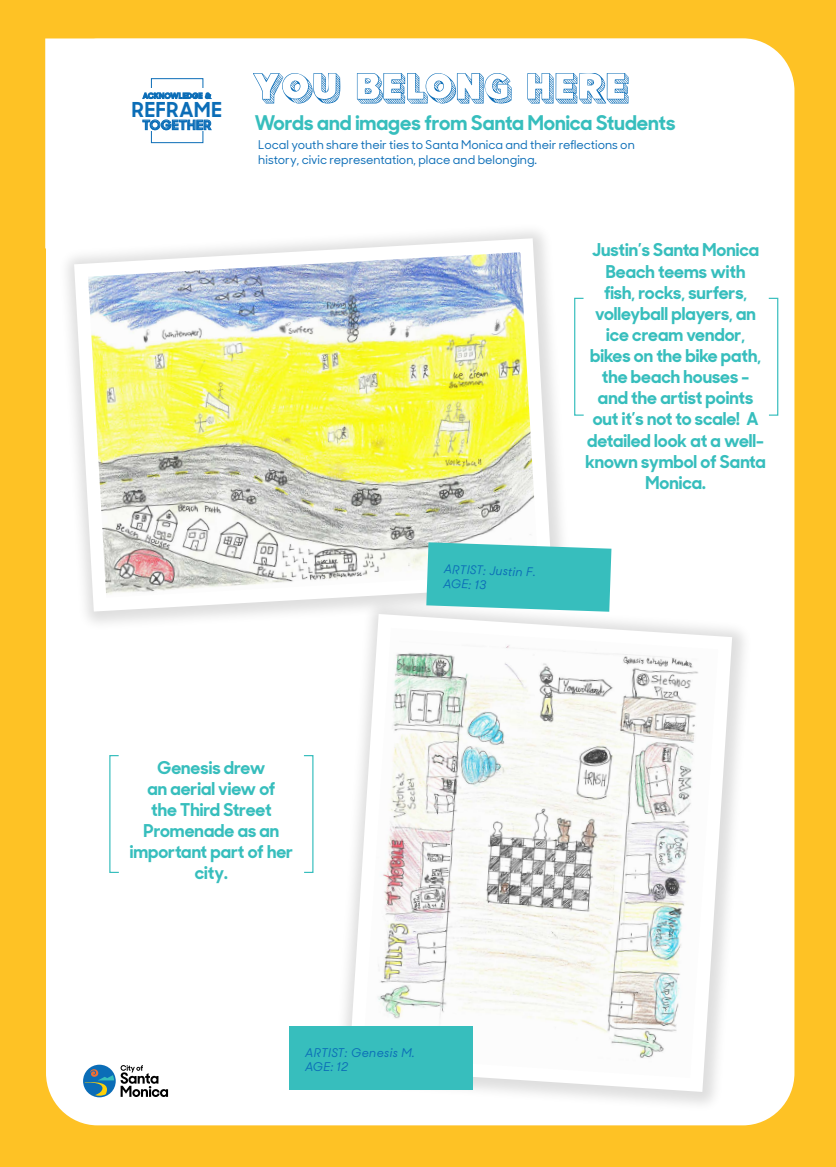
<style>
.page{position:relative;width:836px;height:1167px;background:#fff}
.page>*{position:absolute;margin:0;border:0;box-sizing:border-box;transform-origin:0 0}
.t1{font:700 20.56px "Santa Monica Sharp";letter-spacing:.035em;color:#0b6db7}
.t2{font:700 20.16px "Santa Monica Sharp";color:#37bebd}
.t3{font:700 17.6px/21.1px "Santa Monica Sharp";color:#37bebd;text-align:center}
.t4{font:700 13.16px "Santa Monica Sharp";letter-spacing:.045em;color:#0b6db7}
.t5{font:500 12px/14.4px "Santa Monica Sharp";color:#0b6db7}
.t6{font:italic 500 12px/14.4px "Santa Monica Sharp";letter-spacing:.03em;color:#0b6db7}
.t7{font:700 7.76px "Santa Monica Sharp";letter-spacing:.03em;color:#0b6db7}
</style>
<div class="page">
<div style="left:0;top:0;width:835px;height:1166px;background:#fec225"></div>
<div style="left:45px;top:38px;width:749px;height:1087px;background:#fff"></div>
<svg style="left:83px;top:1064px;width:33px;height:33px"></svg>
<svg style="left:85px;top:1069px;width:29px;height:26px"></svg>
<svg style="left:120px;top:1065px;width:48px;height:31px"></svg>
<div style="left:58px;top:222px;width:514px;height:410px;background:#fff"></div>
<img style="left:67px;top:231px;width:492px;height:387px">
<div style="left:333px;top:598px;width:419px;height:514px;background:#000;opacity:.13"></div>
<svg style="left:342px;top:607px;width:396px;height:491px;background:#eeefed"></svg>
<svg style="left:767px;top:297px;width:11px;height:119px"></svg>
<svg style="left:573px;top:297px;width:11px;height:119px"></svg>
<div style="left:151px;top:79px;width:52px;height:64px;border:1px solid #0b6db7"></div>
<div style="left:137px;top:89px;width:80px;height:42px;background:#fff"></div>
<svg style="left:143px;top:93px;width:68px;height:6px"></svg>
<svg style="left:143px;top:120px;width:68px;height:10px"></svg>
<svg style="left:253px;top:73px;width:87px;height:30px;background:#d1e3f1"></svg>
<svg style="left:357px;top:73px;width:154px;height:30px;background:#cce0ef"></svg>
<svg style="left:527px;top:73px;width:101px;height:30px;background:#c7ddee"></svg>
<svg style="left:302px;top:754px;width:12px;height:119px"></svg>
<svg style="left:109px;top:754px;width:11px;height:119px"></svg>
<svg style="left:426px;top:542px;width:185px;height:69px;background:#49c3c2"></svg>
<div style="left:289px;top:1026px;width:183px;height:63px;background:#37bebd"></div>
<p class="t7" style="left:143px;top:89px;width:70px">ACKNOWLEDGE &amp;</p>
<p class="t1" style="left:132px;top:92px;width:91px">REFRAME</p>
<p class="t4" style="left:142px;top:114px;width:70px">TOGETHER</p>
<p class="t2" style="left:255px;top:106px;width:422px">Words and images from Santa Monica Students</p>
<p class="t5" style="left:258px;top:137px;width:378px">Local youth share their ties to Santa Monica and their reflections on history, civic representation, place and belonging.</p>
<p class="t6" style="left:444px;top:560px;width:93px;rotate:2deg">ARTIST: Justin F.<br>AGE: 13</p>
<p class="t3" style="left:585px;top:238px;width:182px">Justin’s Santa Monica<br>Beach teems with<br>fish, rocks, surfers, volleyball players, an ice cream vendor, bikes on the bike path, the beach houses - and the artist points out it’s not to scale! A detailed look at a well&shy;known symbol of Santa<br>Monica.</p>
<p class="t3" style="left:130px;top:755px;width:165px">Genesis drew<br>an aerial view of<br>the Third Street<br>Promenade as an important part of her city.</p>
<p class="t6" style="left:305px;top:1044px;width:111px">ARTIST: Genesis M.<br>AGE: 12</p>
</div>
